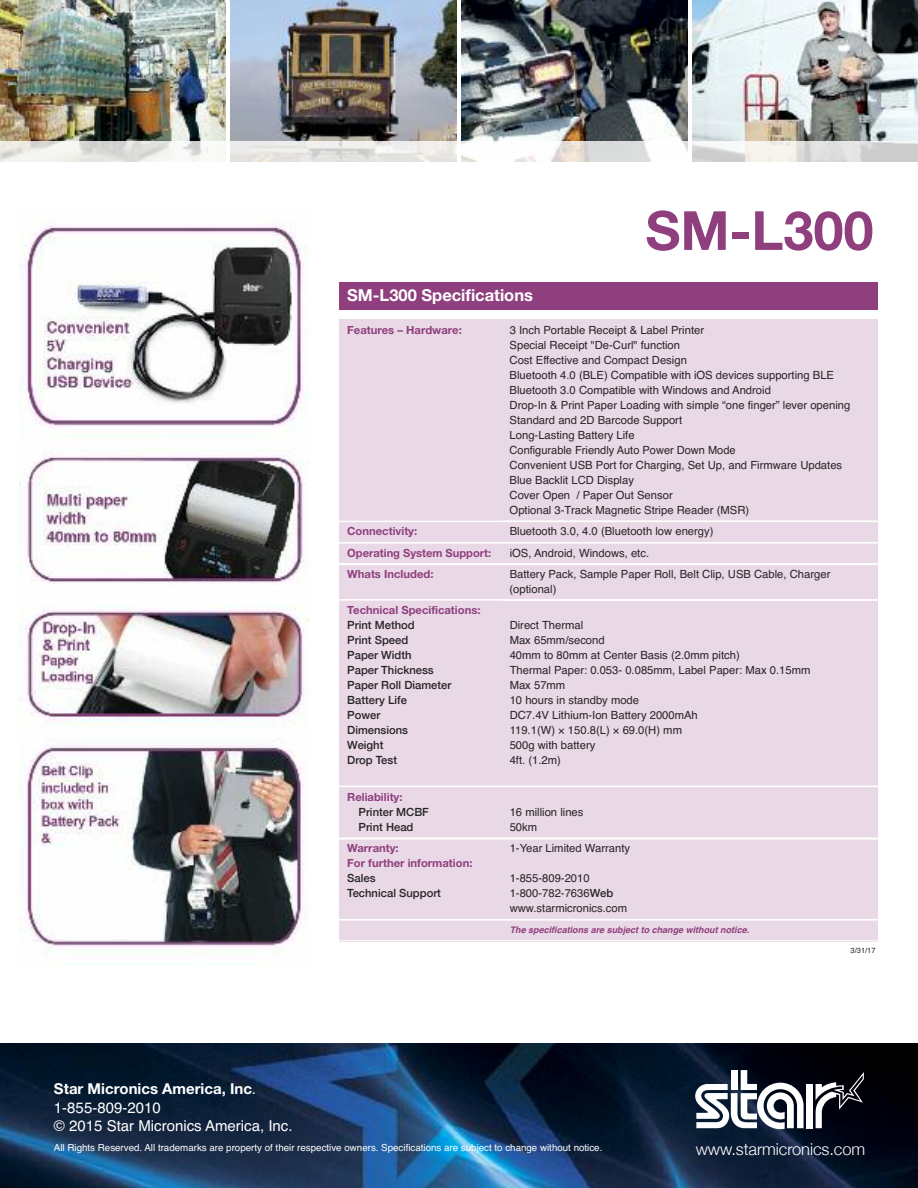
<style>
.page{position:relative;width:918px;height:1188px;background:#fff}
.page>*{position:absolute;margin:0;border:0;box-sizing:border-box;transform-origin:0 0}
.t1{font:700 54px "Helvetica Neue";color:#8f3f7e}
.t2{font:700 16.5px "Helvetica Neue";color:#fff}
.t3{font:300 16.5px "Helvetica Neue";letter-spacing:-.005em;color:#fff}
.t4{font:15px/18.5px "Helvetica";color:#fff}
.t5{font:700 15px "Helvetica Neue";color:#fff}
.t6{font:11.25px/15px "Helvetica";color:#272526}
.t7{font:500 11.25px "Helvetica Neue";color:#272526}
.t8{font:700 11.25px "Helvetica Neue";color:#8f3f7e}
.t9{font:9.75px "Helvetica";color:#fff}
.t10{font:italic 700 9px "Helvetica";color:#8f3f7e}
.t11{font:7.5px "Helvetica";color:#272526}
.s1{font-family:"Helvetica Neue";font-weight:500}
.s2{font-family:"Helvetica";font-weight:400}
</style>
<div class="page">
<img style="left:20px;top:221px;width:288px;height:732px">
<img style="left:0;top:0;width:225px;height:141px">
<img style="left:231px;top:0;width:225px;height:141px">
<img style="left:462px;top:0;width:225px;height:141px">
<img style="left:693px;top:0;width:225px;height:141px">
<div style="left:0;top:141px;width:918px;height:27px;background:#fff;opacity:.8"></div>
<div style="left:339px;top:319px;width:539px;height:622px;background:#e9d8e5"></div>
<hr style="left:339px;top:563px;width:539px;height:1px;background:#fff">
<hr style="left:339px;top:940px;width:539px;height:1px;background:#fff">
<div style="left:339px;top:282px;width:538px;height:28px;background:#8f3f7e"></div>
<img style="left:0;top:1043px;width:918px;height:145px">
<svg style="left:816px;top:1072px;width:48px;height:56px;background:#373740"></svg>
<svg style="left:695px;top:1070px;width:109px;height:59px"></svg>
<div style="left:806px;top:1084px;width:6px;height:44px;background:#fefefe"></div>
<hr style="left:338px;top:521px;width:540px;height:1px;background:#fff">
<hr style="left:338px;top:542px;width:540px;height:2px;background:#fff">
<hr style="left:338px;top:599px;width:540px;height:2px;background:#fff">
<hr style="left:338px;top:786px;width:540px;height:1px;background:#fff">
<hr style="left:338px;top:838px;width:540px;height:2px;background:#fff">
<hr style="left:338px;top:919px;width:540px;height:2px;background:#fff">
<hr style="left:338px;top:564px;width:540px;height:1px;background:#fff">
<h2 class="t2" style="left:347px;top:289px;width:187px">SM-L300 Specifications</h2>
<h1 class="t1" style="left:645px;top:211px;width:230px">SM-L300</h1>
<p class="t8" style="left:347px;top:326px;width:116px">Features – Hardware:</p>
<p class="t6" style="left:510px;top:322px;width:342px">3 Inch Portable Receipt &amp; Label Printer<br>Special Receipt "De-Curl" function<br>Cost Effective and Compact Design<br>Bluetooth 4.0 (BLE) Compatible with iOS devices supporting BLE Bluetooth 3.0 Compatible with Windows and Android<br>Drop-In &amp; Print Paper Loading with simple “one finger” lever opening Standard and 2D Barcode Support<br>Long-Lasting Battery Life<br>Configurable Friendly Auto Power Down Mode<br>Convenient USB Port for Charging, Set Up, and Firmware Updates Blue Backlit LCD Display<br>Cover Open / Paper Out Sensor<br>Optional 3-Track Magnetic Stripe Reader (MSR)</p>
<p class="t8" style="left:347px;top:527px;width:72px">Connectivity:</p>
<p class="t6" style="left:510px;top:524px;width:205px">Bluetooth 3.0, 4.0 (Bluetooth low energy)</p>
<p class="t8" style="left:347px;top:549px;width:145px">Operating System Support:</p>
<p class="t6" style="left:510px;top:545px;width:141px">iOS, Android, Windows, etc.</p>
<p class="t8" style="left:347px;top:570px;width:88px">Whats Included:</p>
<p class="t6" style="left:510px;top:567px;width:322px">Battery Pack, Sample Paper Roll, Belt Clip, USB Cable, Charger (optional)</p>
<p class="t8" style="left:347px;top:606px;width:135px">Technical Specifications:</p>
<p class="t7" style="left:347px;top:618px;width:69px">Print Method</p>
<p class="t6" style="left:510px;top:618px;width:75px">Direct Thermal</p>
<p class="t7" style="left:347px;top:633px;width:63px">Print Speed</p>
<p class="t6" style="left:510px;top:633px;width:97px">Max 65mm/second</p>
<p class="t7" style="left:347px;top:648px;width:66px">Paper Width</p>
<p class="t6" style="left:510px;top:648px;width:232px">40mm to 80mm at Center Basis (2.0mm pitch)</p>
<p class="t7" style="left:347px;top:663px;width:88px">Paper Thickness</p>
<p class="t6" style="left:510px;top:663px;width:302px">Thermal Paper: 0.053- 0.085mm, Label Paper: Max 0.15mm</p>
<p class="t7" style="left:347px;top:678px;width:106px">Paper Roll Diameter</p>
<p class="t6" style="left:510px;top:678px;width:57px">Max 57mm</p>
<p class="t7" style="left:347px;top:693px;width:61px">Battery Life</p>
<p class="t6" style="left:510px;top:693px;width:131px">10 hours in standby mode</p>
<p class="t7" style="left:347px;top:708px;width:35px">Power</p>
<p class="t6" style="left:510px;top:708px;width:190px">DC7.4V Lithium-Ion Battery 2000mAh</p>
<p class="t7" style="left:347px;top:723px;width:62px">Dimensions</p>
<p class="t6" style="left:510px;top:723px;width:174px">119.1(W) × 150.8(L) × 69.0(H) mm</p>
<p class="t7" style="left:347px;top:738px;width:38px">Weight</p>
<p class="t6" style="left:510px;top:738px;width:87px">500g with battery</p>
<p class="t7" style="left:347px;top:753px;width:51px">Drop Test</p>
<p class="t6" style="left:510px;top:753px;width:53px">4ft. (1.2m)</p>
<p class="t8" style="left:347px;top:793px;width:57px">Reliability:</p>
<p class="t7" style="left:359px;top:805px;width:72px">Printer MCBF</p>
<p class="t6" style="left:510px;top:804px;width:75px">16 million lines</p>
<p class="t7" style="left:359px;top:820px;width:57px">Print Head</p>
<p class="t6" style="left:510px;top:819px;width:29px">50km</p>
<p class="t8" style="left:347px;top:844px;width:53px">Warranty:</p>
<p class="t6" style="left:510px;top:841px;width:122px">1-Year Limited Warranty</p>
<p class="t8" style="left:347px;top:859px;width:127px">For further information:</p>
<p class="t7" style="left:347px;top:871px;width:30px">Sales</p>
<p class="t6" style="left:510px;top:871px;width:82px">1-855-809-2010</p>
<p class="t7" style="left:347px;top:886px;width:95px">Technical Support</p>
<p class="t6" style="left:510px;top:886px;width:119px">1-800-782-7636<span class="s1">Web </span>www.starmicronics.com</p>
<p class="t10" style="left:510px;top:925px;width:241px">The specifications are subject to change without notice.</p>
<h3 class="t5" style="left:54px;top:1083px;width:204px">Star Micronics America, Inc<span class="s2">.</span></h3>
<h3 class="t4" style="left:54px;top:1098px;width:240px">1-855-809-2010<br>© 2015 Star Micronics America, Inc.</h3>
<p class="t9" style="left:54px;top:1141px;width:550px">All Rights Reserved. All trademarks are property of their respective owners. Specifications are subject to change without notice.</p>
<p class="t11" style="left:851px;top:946px;width:27px">3/31/17</p>
<h2 class="t3" style="left:696px;top:1139px;width:171px">www.starmicronics.com</h2>
</div>
